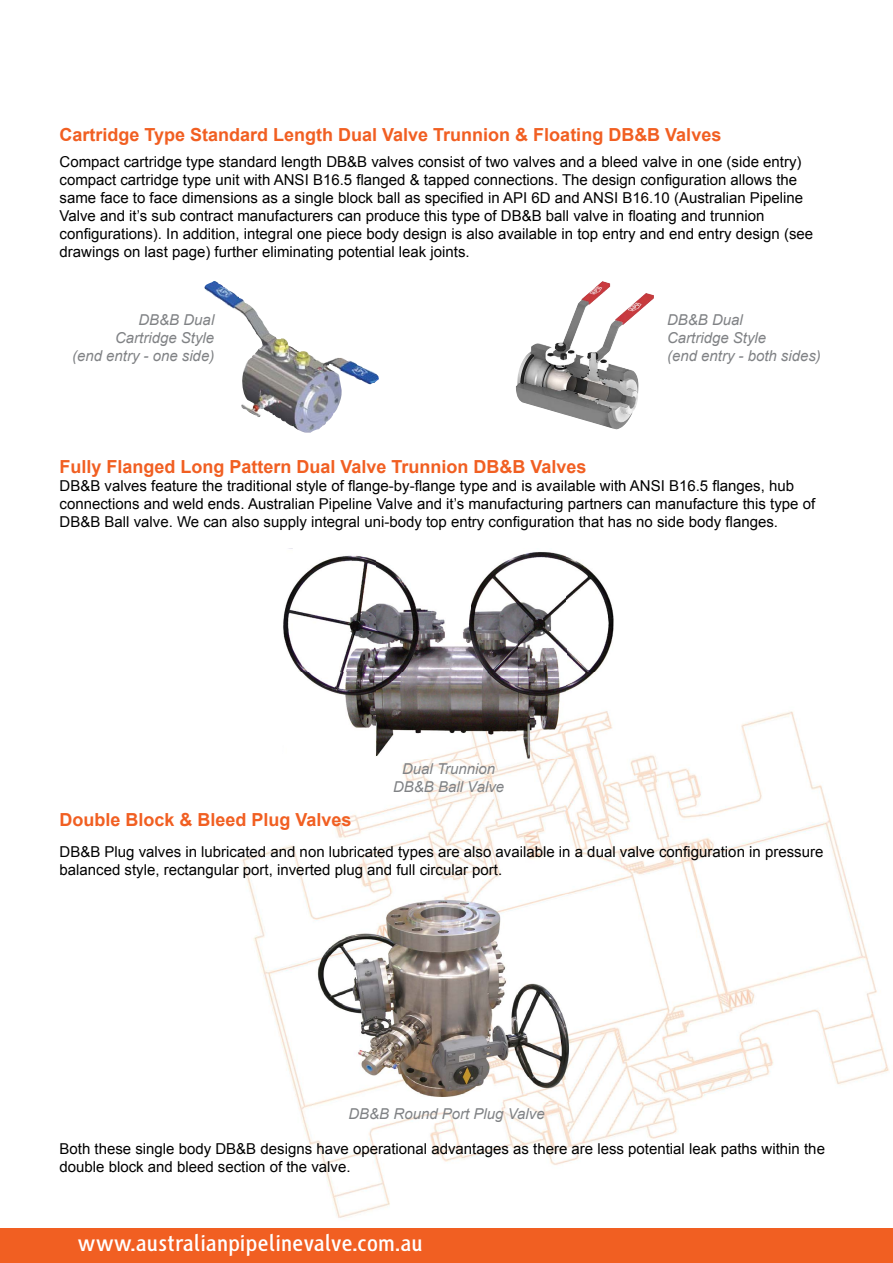
<style>
.page{position:relative;width:893px;height:1263px;background:#fff}
.page>*{position:absolute;margin:0;border:0;box-sizing:border-box;transform-origin:0 0}
.t1{font:700 24px "HS Sans";color:#fff}
.t2{font:700 18px "Arial";color:#f15f22}
.t3{font:15px/18px "Arial";color:#000}
.t4{font:italic 15px/18px "Arial";color:#808285;text-align:center}
</style>
<div class="page">
<img style="left:242px;top:711px;width:647px;height:507px">
<div style="left:0;top:1229px;width:893px;height:34px;background:#f15f22"></div>
<img style="left:282px;top:548px;width:332px;height:211px">
<img style="left:308px;top:895px;width:277px;height:206px">
<img style="left:204px;top:281px;width:175px;height:152px">
<img style="left:516px;top:281px;width:138px;height:148px">
<p class="t2" style="left:60px;top:122px;width:663px">Cartridge Type Standard Length Dual Valve Trunnion &amp; Floating DB&amp;B Valves</p>
<p class="t3" style="left:60px;top:153px;width:755px">Compact cartridge type standard length DB&amp;B valves consist of two valves and a bleed valve in one (side entry) compact cartridge type unit with ANSI B16.5 flanged &amp; tapped connections. The design configuration allows the same face to face dimensions as a single block ball as specified in API 6D and ANSI B16.10 (Australian Pipeline Valve and it’s sub contract manufacturers can produce this type of DB&amp;B ball valve in floating and trunnion configurations). In addition, integral one piece body design is also available in top entry and end entry design (see drawings on last page) further eliminating potential leak joints.</p>
<p class="t4" style="left:72px;top:311px;width:144px;text-align:right">DB&amp;B Dual<br>Cartridge Style<br>(end entry - one side)</p>
<p class="t4" style="left:667px;top:311px;width:155px;text-align:left">DB&amp;B Dual<br>Cartridge Style<br>(end entry - both sides)</p>
<p class="t2" style="left:60px;top:455px;width:529px">Fully Flanged Long Pattern Dual Valve Trunnion DB&amp;B Valves</p>
<p class="t3" style="left:60px;top:477px;width:757px">DB&amp;B valves feature the traditional style of flange-by-flange type and is available with ANSI B16.5 flanges, hub connections and weld ends. Australian Pipeline Valve and it’s manufacturing partners can manufacture this type of<br>DB&amp;B Ball valve. We can also supply integral uni-body top entry configuration that has no side body flanges.</p>
<p class="t4" style="left:393px;top:760px;width:113px">Dual Trunnion<br>DB&amp;B Ball Valve</p>
<p class="t2" style="left:60px;top:808px;width:294px">Double Block &amp; Bleed Plug Valves</p>
<p class="t3" style="left:60px;top:843px;width:765px">DB&amp;B Plug valves in lubricated and non lubricated types are also available in a dual valve configuration in pressure balanced style, rectangular port, inverted plug and full circular port.</p>
<p class="t4" style="left:348px;top:1104px;width:198px">DB&amp;B Round Port Plug Valve</p>
<p class="t3" style="left:60px;top:1139px;width:767px">Both these single body DB&amp;B designs have operational advantages as there are less potential leak paths within the double block and bleed section of the valve.</p>
<h1 class="t1" style="left:78px;top:1231px;width:347px">www.australianpipelinevalve.com.au</h1>
</div>
